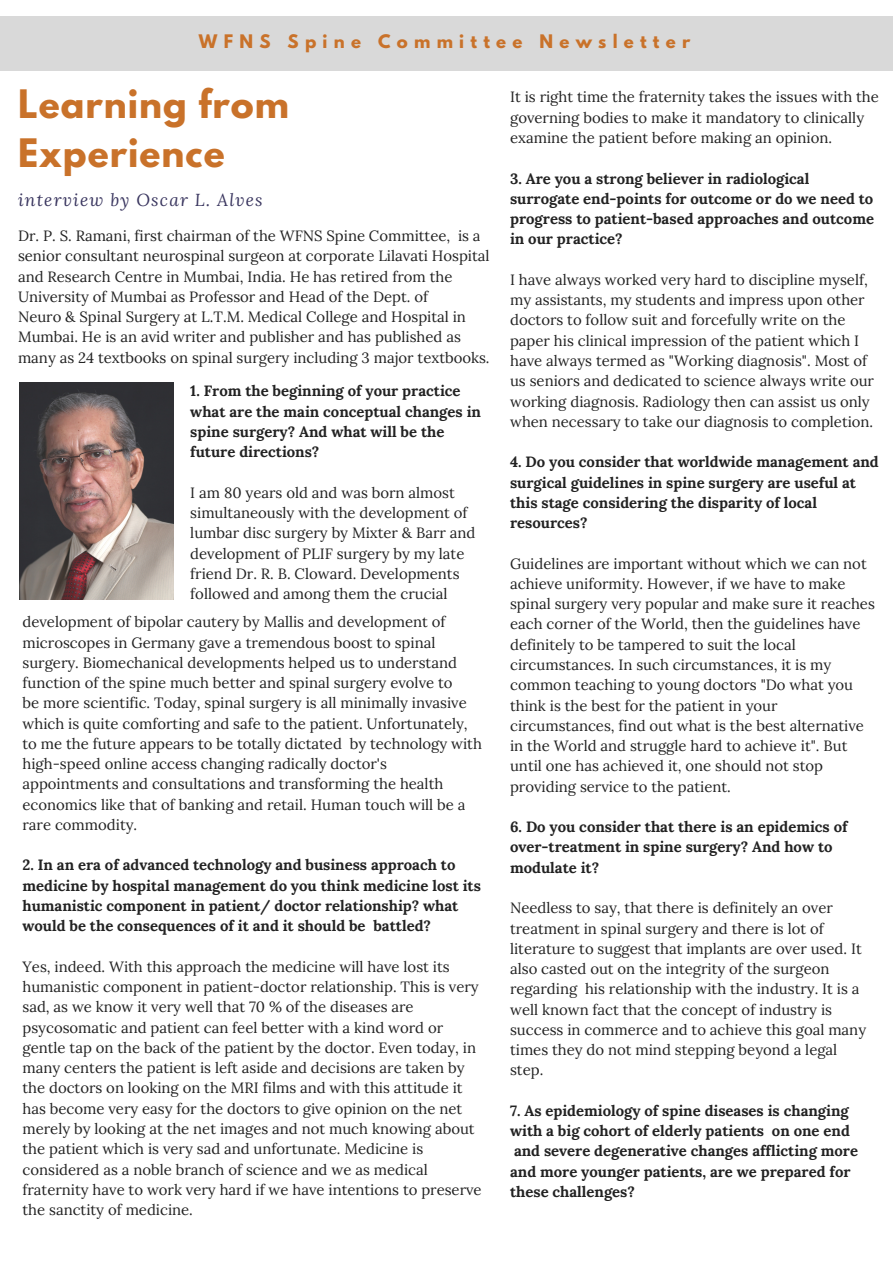
<style>
.page{position:relative;width:893px;height:1263px;background:#fff}
.page>*{position:absolute;margin:0;border:0;box-sizing:border-box;transform-origin:0 0}
.t1{font:700 34.8px/48.4px "League Spartan";letter-spacing:.03em;color:#c9722a}
.t2{font:italic 17.4px "Lora";letter-spacing:.07em;color:#3b3760}
.t3{font:700 16.5px "League Spartan";letter-spacing:.38em;color:#c9722a}
.t4{font:14.85px/20.2px "Lora";color:#222}
.t5{font:700 14.85px/20.2px "Lora";color:#222}
</style>
<div class="page">
<img style="left:19px;top:383px;width:154px;height:216px">
<div style="left:0;top:17px;width:893px;height:54px;background:#d9d9d9"></div>
<p class="t3" style="left:199px;top:34px;width:493px">WFNS Spine Committee Newsletter</p>
<p class="t4" style="left:510px;top:87px;width:370px">It is right time the fraternity takes the issues with the governing bodies to make it mandatory to clinically examine the patient before making an opinion.</p>
<p class="t5" style="left:510px;top:168px;width:365px">3. Are you a strong believer in radiological surrogate end-points for outcome or do we need to progress to patient-based approaches and outcome in our practice?</p>
<p class="t4" style="left:510px;top:270px;width:365px">I have always worked very hard to discipline myself, my assistants, my students and impress upon other doctors to follow suit and forcefully write on the paper his clinical impression of the patient which I have always termed as "Working diagnosis". Most of us seniors and dedicated to science always write our working diagnosis. Radiology then can assist us only when necessary to take our diagnosis to completion.</p>
<p class="t5" style="left:510px;top:452px;width:370px">4. Do you consider that worldwide management and surgical guidelines in spine surgery are useful at this stage considering the disparity of local resources?</p>
<p class="t4" style="left:510px;top:553px;width:366px">Guidelines are important without which we can not achieve uniformity. However, if we have to make spinal surgery very popular and make sure it reaches each corner of the World, then the guidelines have definitely to be tampered to suit the local circumstances. In such circumstances, it is my common teaching to young doctors "Do what you think is the best for the patient in your circumstances, find out what is the best alternative in the World and struggle hard to achieve it". But until one has achieved it, one should not stop providing service to the patient.</p>
<p class="t5" style="left:510px;top:817px;width:339px">6. Do you consider that there is an epidemics of over-treatment in spine surgery? And how to modulate it?</p>
<p class="t4" style="left:510px;top:898px;width:358px">Needless to say, that there is definitely an over treatment in spinal surgery and there is lot of literature to suggest that implants are over used. It also casted out on the integrity of the surgeon regarding his relationship with the industry. It is a well known fact that the concept of industry is success in commerce and to achieve this goal many times they do not mind stepping beyond a legal step.</p>
<p class="t5" style="left:510px;top:1100px;width:350px">7. As epidemiology of spine diseases is changing with a big cohort of elderly patients on one end and severe degenerative changes afflicting more and more younger patients, are we prepared for these challenges?</p>
<h1 class="t1" style="left:18px;top:84px;width:273px">Learning from<br>Experience</h1>
<p class="t2" style="left:18px;top:189px;width:246px">interview by Oscar L. Alves</p>
<p class="t4" style="left:18px;top:226px;width:473px">Dr. P. S. Ramani, first chairman of the WFNS Spine Committee, is a senior consultant neurospinal surgeon at corporate Lilavati Hospital and Research Centre in Mumbai, India. He has retired from the University of Mumbai as Professor and Head of the Dept. of<br>Neuro &amp; Spinal Surgery at L.T.M. Medical College and Hospital in Mumbai. He is an avid writer and publisher and has published as many as 24 textbooks on spinal surgery including 3 major textbooks.</p>
<p class="t5" style="left:190px;top:381px;width:292px">1. From the beginning of your practice what are the main conceptual changes in spine surgery? And what will be the future directions?</p>
<p class="t4" style="left:190px;top:483px;width:287px">I am 80 years old and was born almost simultaneously with the development of lumbar disc surgery by Mixter &amp; Barr and development of PLIF surgery by my late friend Dr. R. B. Cloward. Developments followed and among them the crucial</p>
<p class="t4" style="left:23px;top:612px;width:461px">development of bipolar cautery by Mallis and development of microscopes in Germany gave a tremendous boost to spinal surgery. Biomechanical developments helped us to understand function of the spine much better and spinal surgery evolve to<br>be more scientific. Today, spinal surgery is all minimally invasive which is quite comforting and safe to the patient. Unfortunately, to me the future appears to be totally dictated by technology with high-speed online access changing radically doctor's appointments and consultations and transforming the health economics like that of banking and retail. Human touch will be a rare commodity.</p>
<p class="t5" style="left:23px;top:855px;width:460px">2. In an era of advanced technology and business approach to medicine by hospital management do you think medicine lost its humanistic component in patient/ doctor relationship? what would be the consequences of it and it should be battled?</p>
<p class="t4" style="left:23px;top:957px;width:461px">Yes, indeed. With this approach the medicine will have lost its humanistic component in patient-doctor relationship. This is very sad, as we know it very well that 70 % of the diseases are psycosomatic and patient can feel better with a kind word or gentle tap on the back of the patient by the doctor. Even today, in many centers the patient is left aside and decisions are taken by the doctors on looking on the MRI films and with this attitude it has become very easy for the doctors to give opinion on the net merely by looking at the net images and not much knowing about the patient which is very sad and unfortunate. Medicine is considered as a noble branch of science and we as medical fraternity have to work very hard if we have intentions to preserve the sanctity of medicine.</p>
</div>
